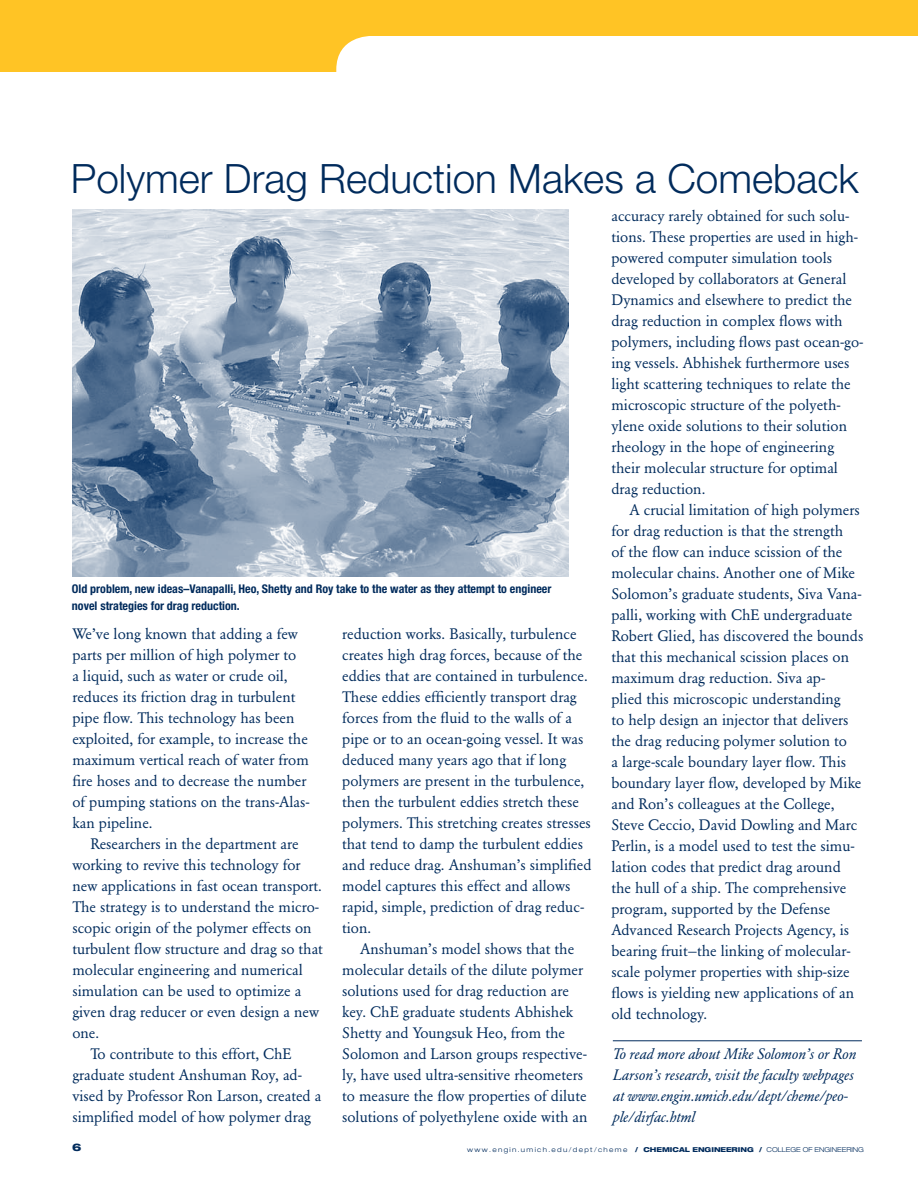
<style>
.page{position:relative;width:918px;height:1188px;background:#fff}
.page>*{position:absolute;margin:0;border:0;box-sizing:border-box;transform-origin:0 0}
.t1{font:300 40.5px "Helvetica Neue LT Std";color:#002b5c}
.t2{font:15px/21px "Garamond BE";color:#002b5c}
.t3{font:italic 15px/21px "Garamond BE";color:#002b5c}
.t4{font:700 condensed 12px/16.5px "Helvetica Neue LT Std";color:#002b5c}
.t5{font:300 expanded 6.75px "Helvetica Neue LT Std";letter-spacing:.2em;color:#002b5c}
.t6{font:300 expanded 6.75px "Helvetica Neue LT Std";color:#002b5c}
.t7{font:800 expanded 6.75px "Helvetica Neue LT Std";color:#002b5c}
.s1{font-weight:800}
</style>
<div class="page">
<div style="left:0;top:0;width:918px;height:72px;background:#ffc425"></div>
<div style="left:336px;top:36px;width:474px;height:72px;background:#fff;border-radius:34px"></div>
<div style="left:702px;top:36px;width:216px;height:72px;background:#fff"></div>
<hr style="left:613px;top:1040px;width:249px;height:1px;background:#002b5c">
<img style="left:72px;top:210px;width:497px;height:367px">
<h1 class="t1" style="left:71px;top:153px;width:789px">Polymer Drag Reduction Makes a Comeback</h1>
<p class="t4" style="left:72px;top:580px;width:481px">Old problem, new ideas–Vanapalli, Heo, Shetty and Roy take to the water as they attempt to engineer novel strategies for drag reduction.</p>
<p class="t2" style="left:72px;top:624px;width:239px">We’ve long known that adding a few parts per million of high polymer to<br>a liquid, such as water or crude oil, reduces its friction drag in turbulent pipe flow. This technology has been exploited, for example, to increase the maximum vertical reach of water from fire hoses and to decrease the number of pumping stations on the trans-Alas&shy;kan pipeline.</p>
<p class="t2" style="left:90px;top:834px;width:210px">Researchers in the department are</p>
<p class="t2" style="left:72px;top:855px;width:230px">working to revive this technology for</p>
<p class="t2" style="left:72px;top:876px;width:251px">new applications in fast ocean transport.</p>
<p class="t2" style="left:72px;top:897px;width:248px">The strategy is to understand the micro-</p>
<p class="t2" style="left:72px;top:918px;width:241px">scopic origin of the polymer effects on</p>
<p class="t2" style="left:72px;top:939px;width:252px">turbulent flow structure and drag so that</p>
<p class="t2" style="left:72px;top:960px;width:232px">molecular engineering and numerical</p>
<p class="t2" style="left:72px;top:981px;width:231px">simulation can be used to optimize a</p>
<p class="t2" style="left:72px;top:1002px;width:248px">given drag reducer or even design a new</p>
<p class="t2" style="left:72px;top:1023px;width:28px">one.</p>
<p class="t2" style="left:90px;top:1044px;width:203px">To contribute to this effort, ChE</p>
<p class="t2" style="left:72px;top:1065px;width:231px">graduate student Anshuman Roy, ad-</p>
<p class="t2" style="left:72px;top:1086px;width:251px">vised by Professor Ron Larson, created a</p>
<p class="t2" style="left:72px;top:1107px;width:240px">simplified model of how polymer drag</p>
<p class="t2" style="left:342px;top:624px;width:251px">reduction works. Basically, turbulence creates high drag forces, because of the eddies that are contained in turbulence.<br>These eddies efficiently transport drag forces from the fluid to the walls of a pipe or to an ocean-going vessel. It was deduced many years ago that if long polymers are present in the turbulence, then the turbulent eddies stretch these polymers. This stretching creates stresses that tend to damp the turbulent eddies and reduce drag. Anshuman’s simplified model captures this effect and allows rapid, simple, prediction of drag reduc&shy;tion.</p>
<p class="t2" style="left:342px;top:939px;width:247px;text-indent:18px">Anshuman’s model shows that the molecular details of the dilute polymer solutions used for drag reduction are key. ChE graduate students Abhishek Shetty and Youngsuk Heo, from the Solomon and Larson groups respective&shy;ly, have used ultra-sensitive rheometers to measure the flow properties of dilute solutions of polyethylene oxide with an</p>
<p class="t2" style="left:611px;top:206px;width:253px">accuracy rarely obtained for such solu&shy;tions. These properties are used in high&shy;powered computer simulation tools developed by collaborators at General Dynamics and elsewhere to predict the drag reduction in complex flows with polymers, including flows past ocean-go&shy;ing vessels. Abhishek furthermore uses light scattering techniques to relate the microscopic structure of the polyeth&shy;ylene oxide solutions to their solution rheology in the hope of engineering their molecular structure for optimal drag reduction.</p>
<p class="t2" style="left:611px;top:500px;width:253px;text-indent:18px">A crucial limitation of high polymers for drag reduction is that the strength<br>of the flow can induce scission of the molecular chains. Another one of Mike Solomon’s graduate students, Siva Vana&shy;palli, working with ChE undergraduate Robert Glied, has discovered the bounds that this mechanical scission places on maximum drag reduction. Siva ap-<br>plied this microscopic understanding<br>to help design an injector that delivers the drag reducing polymer solution to<br>a large-scale boundary layer flow. This boundary layer flow, developed by Mike and Ron’s colleagues at the College, Steve Ceccio, David Dowling and Marc Perlin, is a model used to test the simu&shy;lation codes that predict drag around the hull of a ship. The comprehensive program, supported by the Defense Advanced Research Projects Agency, is bearing fruit—the linking of molecular&shy;scale polymer properties with ship-size flows is yielding new applications of an old technology.</p>
<p class="t3" style="left:613px;top:1044px;width:245px">To read more about Mike Solomon’s or Ron Larson’s research, visit the faculty webpages at www.engin.umich.edu/dept/cheme/peo&shy;ple/dirfac.html</p>
<p class="t5" style="left:467px;top:1145px;width:232px">www.engin.umich.edu/dept/cheme <span class="s1">/ CHEMICAL ENGINEE</span></p>
<p class="t7" style="left:732px;top:1145px;width:13px">RING</p>
<p class="t6" style="left:759px;top:1145px;width:106px"><span class="s1">/</span> college of engineering</p>
</div>
